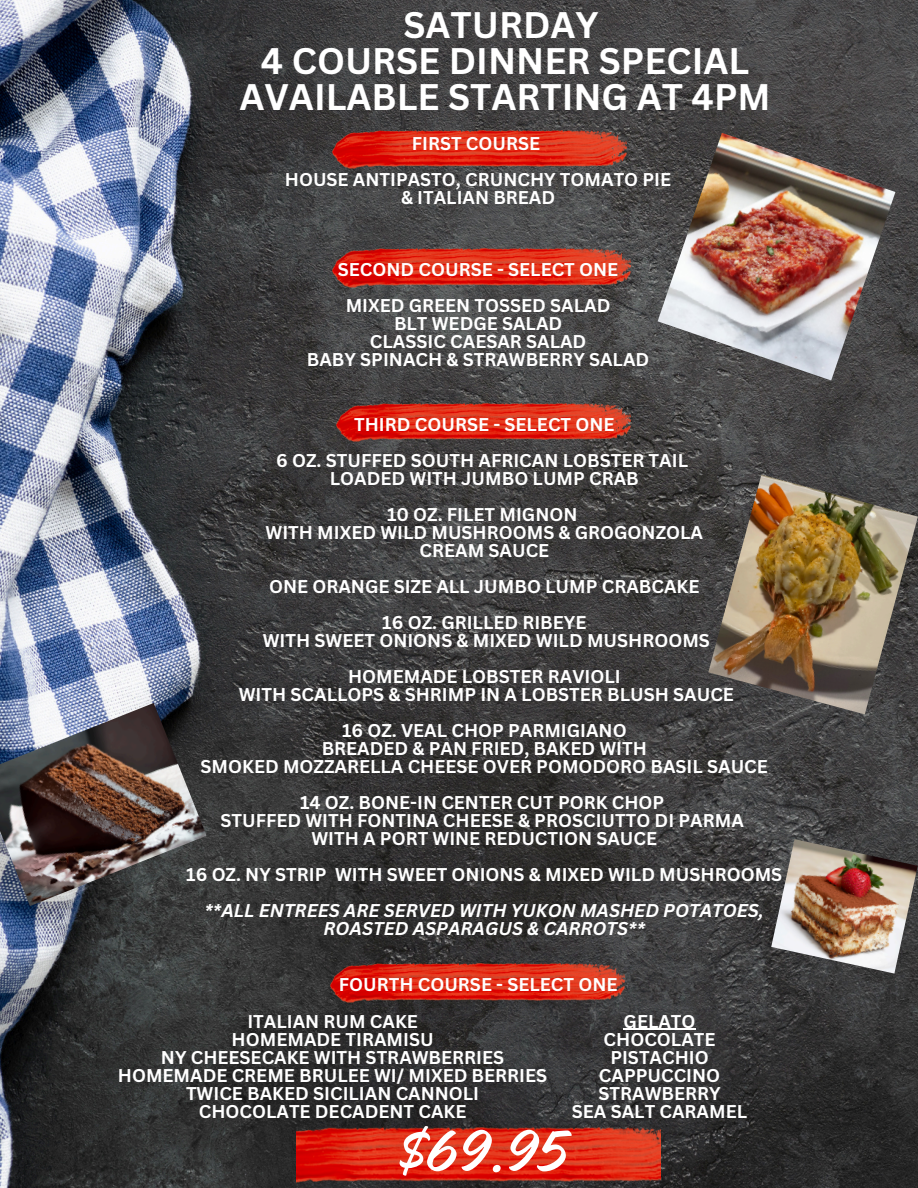
<style>
.page{position:relative;width:918px;height:1188px;background:#fff}
.page>*{position:absolute;margin:0;border:0;box-sizing:border-box;transform-origin:0 0}
.t1{font:63.6px "Gladiola";color:#fff}
.t2{font:700 36px/36px "Canva Sans";color:#fff;text-align:center}
.t3{font:700 18px "Canva Sans";color:#fff}
.t4{font:italic 700 18px "Canva Sans";color:#fff}
</style>
<div class="page">
<img style="left:0;top:0;width:918px;height:1188px">
<img style="left:708px;top:475px;width:210px;height:239px">
<img style="left:658px;top:133px;width:237px;height:247px">
<img style="left:0;top:703px;width:207px;height:203px">
<img style="left:337px;top:403px;width:296px;height:38px">
<img style="left:331px;top:964px;width:295px;height:38px">
<img style="left:333px;top:131px;width:296px;height:38px">
<img style="left:333px;top:248px;width:299px;height:40px">
<img style="left:771px;top:839px;width:147px;height:135px">
<img style="left:297px;top:1127px;width:363px;height:58px">
<hr style="left:624px;top:1029px;width:72px;height:1px;background:#fff">
<p class="t2" style="left:240px;top:6px;width:533px">SATURDAY<br>4 COURSE DINNER SPECIAL<br>AVAILABLE STARTING AT 4PM</p>
<p class="t3" style="left:412px;top:131px;width:130px">FIRST COURSE</p>
<p class="t3" style="left:285px;top:167px;width:388px">HOUSE ANTIPASTO, CRUNCHY TOMATO PIE</p>
<p class="t3" style="left:401px;top:185px;width:156px">&amp; ITALIAN BREAD</p>
<p class="t3" style="left:338px;top:256px;width:282px">SECOND COURSE - SELECT ONE</p>
<p class="t3" style="left:346px;top:292px;width:266px">MIXED GREEN TOSSED SALAD</p>
<p class="t3" style="left:394px;top:310px;width:170px">BLT WEDGE SALAD</p>
<p class="t3" style="left:370px;top:328px;width:218px">CLASSIC CAESAR SALAD</p>
<p class="t3" style="left:307px;top:346px;width:344px">BABY SPINACH &amp; STRAWBERRY SALAD</p>
<p class="t3" style="left:354px;top:412px;width:262px">THIRD COURSE - SELECT ONE</p>
<p class="t3" style="left:276px;top:448px;width:413px">6 OZ. STUFFED SOUTH AFRICAN LOBSTER TAIL</p>
<p class="t3" style="left:330px;top:466px;width:310px">LOADED WITH JUMBO LUMP CRAB</p>
<p class="t3" style="left:387px;top:502px;width:192px">10 OZ. FILET MIGNON</p>
<p class="t3" style="left:266px;top:520px;width:439px">WITH MIXED WILD MUSHROOMS &amp; GROGONZOLA</p>
<p class="t3" style="left:420px;top:538px;width:131px">CREAM SAUCE</p>
<p class="t3" style="left:269px;top:574px;width:432px">ONE ORANGE SIZE ALL JUMBO LUMP CRABCAKE</p>
<p class="t3" style="left:382px;top:610px;width:206px">16 OZ. GRILLED RIBEYE</p>
<p class="t3" style="left:263px;top:628px;width:449px">WITH SWEET ONIONS &amp; MIXED WILD MUSHROOMS</p>
<p class="t3" style="left:348px;top:664px;width:274px">HOMEMADE LOBSTER RAVIOLI</p>
<p class="t3" style="left:239px;top:682px;width:497px">WITH SCALLOPS &amp; SHRIMP IN A LOBSTER BLUSH SAUCE</p>
<p class="t3" style="left:342px;top:718px;width:286px">16 OZ. VEAL CHOP PARMIGIANO</p>
<p class="t3" style="left:322px;top:736px;width:327px">BREADED &amp; PAN FRIED, BAKED WITH</p>
<p class="t3" style="left:201px;top:754px;width:569px">SMOKED MOZZARELLA CHEESE OVER POMODORO BASIL SAUCE</p>
<p class="t3" style="left:300px;top:790px;width:366px">14 OZ. BONE-IN CENTER CUT PORK CHOP</p>
<p class="t3" style="left:220px;top:808px;width:525px">STUFFED WITH FONTINA CHEESE &amp; PROSCIUTTO DI PARMA</p>
<p class="t3" style="left:311px;top:826px;width:347px">WITH A PORT WINE REDUCTION SAUCE</p>
<p class="t3" style="left:186px;top:862px;width:597px">16 OZ. NY STRIP WITH SWEET ONIONS &amp; MIXED WILD MUSHROOMS</p>
<p class="t4" style="left:205px;top:898px;width:561px">**ALL ENTREES ARE SERVED WITH YUKON MASHED POTATOES,</p>
<p class="t4" style="left:324px;top:916px;width:323px">ROASTED ASPARAGUS &amp; CARROTS**</p>
<p class="t3" style="left:339px;top:972px;width:280px">FOURTH COURSE - SELECT ONE</p>
<p class="t3" style="left:247px;top:1009px;width:172px">ITALIAN RUM CAKE</p>
<p class="t3" style="left:232px;top:1027px;width:203px">HOMEMADE TIRAMISU</p>
<p class="t3" style="left:161px;top:1045px;width:345px">NY CHEESECAKE WITH STRAWBERRIES</p>
<p class="t3" style="left:118px;top:1063px;width:431px">HOMEMADE CREME BRULEE WI/ MIXED BERRIES</p>
<p class="t3" style="left:186px;top:1081px;width:295px">TWICE BAKED SICILIAN CANNOLI</p>
<p class="t3" style="left:199px;top:1099px;width:269px">CHOCOLATE DECADENT CAKE</p>
<p class="t3" style="left:624px;top:1009px;width:73px">GELATO</p>
<p class="t3" style="left:604px;top:1027px;width:113px">CHOCOLATE</p>
<p class="t3" style="left:610px;top:1045px;width:100px">PISTACHIO</p>
<p class="t3" style="left:599px;top:1063px;width:123px">CAPPUCCINO</p>
<h1 class="t3" style="left:599px;top:1081px;width:124px">STRAWBERRY</h1>
<p class="t3" style="left:572px;top:1099px;width:177px">SEA SALT CARAMEL</p>
<p class="t1" style="left:394px;top:1103px;width:174px">$69.95</p>
</div>
